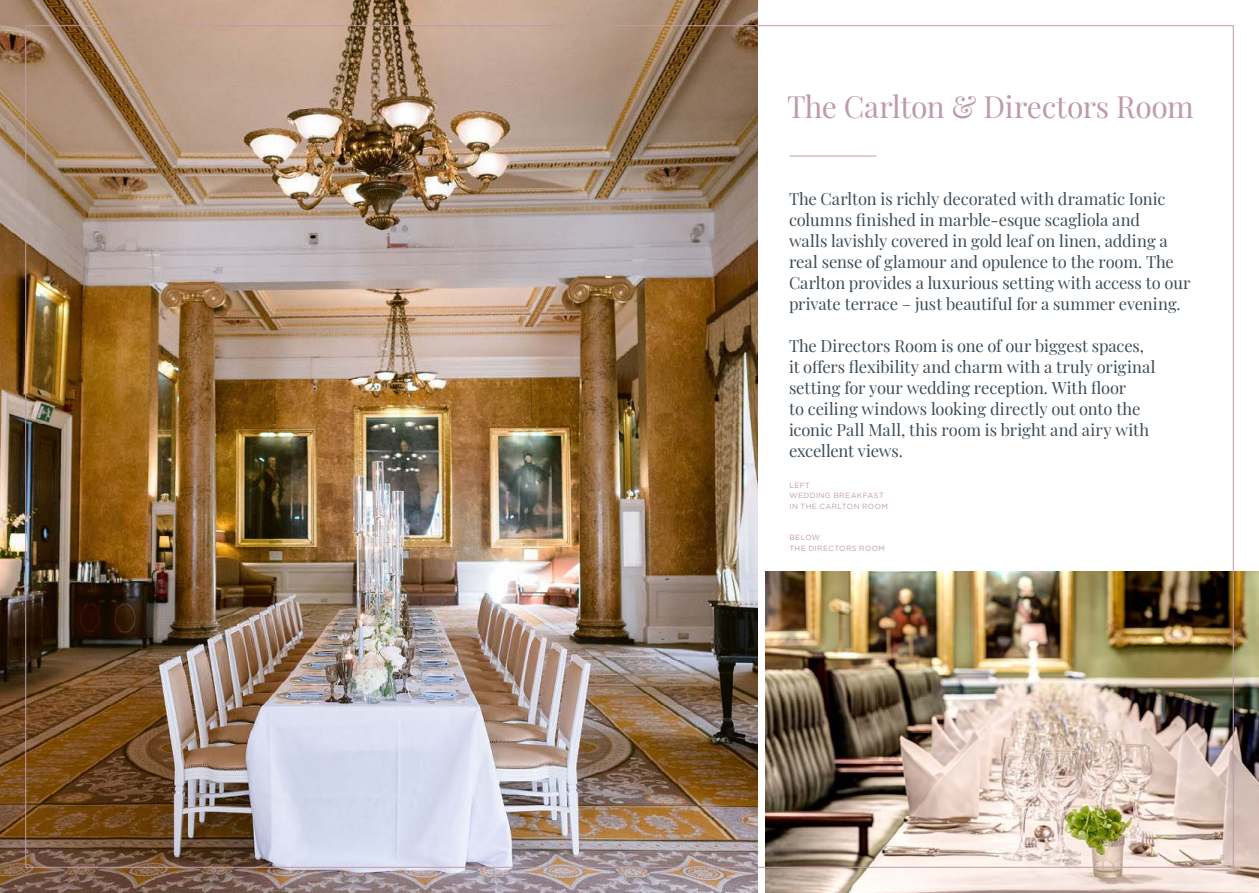
<style>
.page{position:relative;width:1259px;height:893px;background:#fff}
.page>*{position:absolute;margin:0;border:0;box-sizing:border-box;transform-origin:0 0}
.t1{font:30px "Playfair Display";letter-spacing:-.015em;color:#bf9ba7}
.t2{font:16.5px/21px "Playfair Display";letter-spacing:-.005em;color:#3c4b57}
.t3{font:7.5px/10.5px "Gotham";letter-spacing:.055em;color:#bf9ba7}
</style>
<div class="page">
<img style="left:765px;top:572px;width:494px;height:321px">
<img style="left:0;top:0;width:757px;height:893px">
<hr style="left:789px;top:156px;width:87px;height:1px;background:#bf9ba7">
<p class="t1" style="left:787px;top:83px;width:408px">The Carlton &amp; Directors Room</p>
<p class="t2" style="left:789px;top:187px;width:403px">The Carlton is richly decorated with dramatic Ionic columns finished in marble-esque scagliola and<br>walls lavishly covered in gold leaf on linen, adding a real sense of glamour and opulence to the room. The Carlton provides a luxurious setting with access to our private terrace – just beautiful for a summer evening.</p>
<p class="t2" style="left:789px;top:334px;width:368px">The Directors Room is one of our biggest spaces, it offers flexibility and charm with a truly original setting for your wedding reception. With floor<br>to ceiling windows looking directly out onto the iconic Pall Mall, this room is bright and airy with excellent views.</p>
<p class="t3" style="left:789px;top:480px;width:100px">LEFT<br>WEDDING BREAKFAST<br>IN THE CARLTON ROOM</p>
<p class="t3" style="left:789px;top:532px;width:97px">BELOW<br>THE DIRECTORS ROOM</p>
<p class="t3" style="left:1220px;top:852px;width:6px">8</p>
</div>
